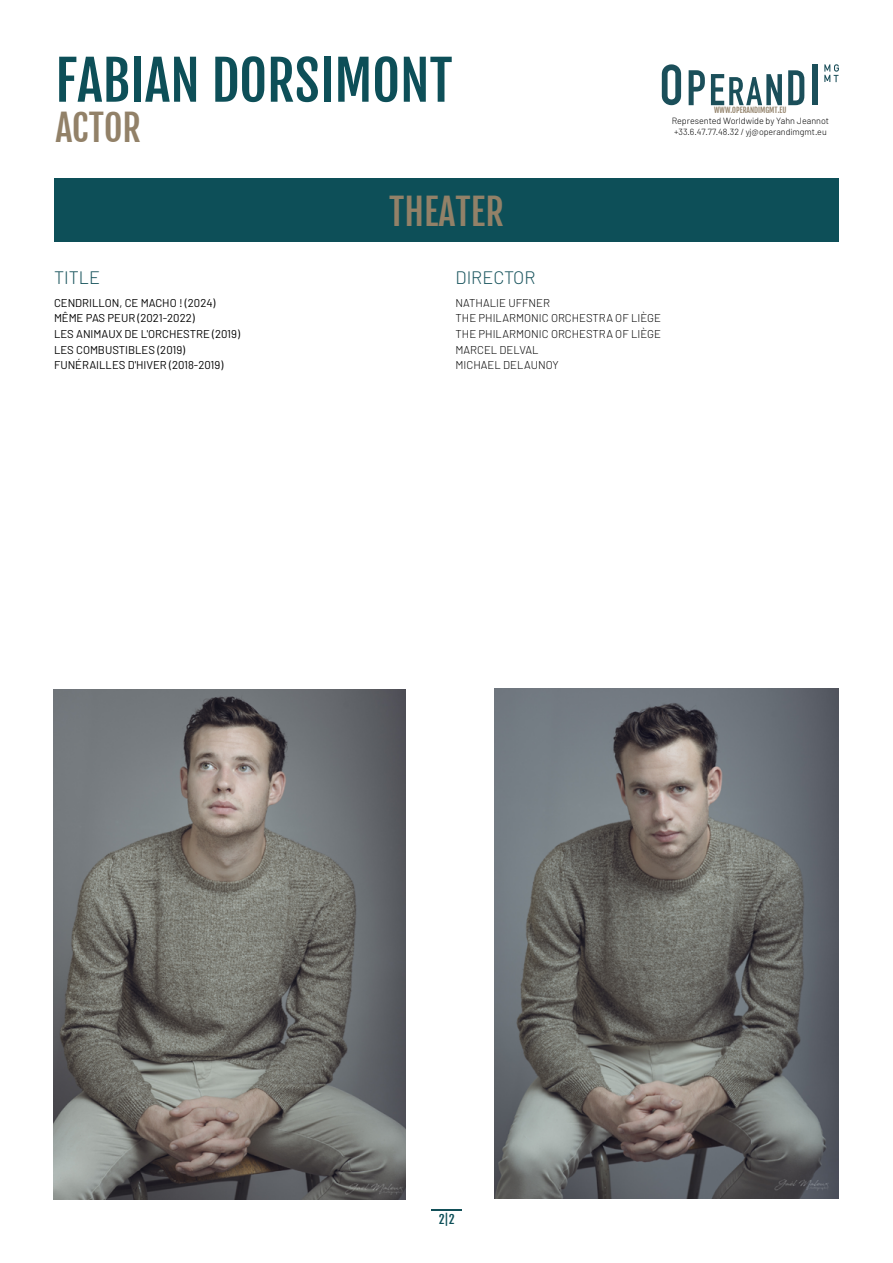
<style>
.page{position:relative;width:893px;height:1263px;background:#fff}
.page>*{position:absolute;margin:0;border:0;box-sizing:border-box;transform-origin:0 0}
.t1{font:54px "Fjalla One";color:#0d4f58}
.t2{font:36px "Fjalla One";color:#928168}
.t3{font:300 18px "Barlow";color:#16525b}
.t4{font:300 18px "Barlow";color:#124f58}
.t5{font:12px "Fjalla One";color:#0d4f58}
.t6{font:11.25px "Barlow";color:#000}
.t7{font:300 11.25px "Barlow";color:#000}
.t8{font:300 9px "Barlow";color:#000}
.t9{font:300 8.85px "Barlow";color:#000}
.t10{font:7.5px "Fjalla One";color:#928169}
</style>
<div class="page">
<hr style="left:431px;top:1209px;width:30px;height:1px;background:#124f58">
<svg style="left:662px;top:64px;width:19px;height:41px"></svg>
<svg style="left:689px;top:70px;width:16px;height:35px"></svg>
<svg style="left:711px;top:74px;width:71px;height:31px"></svg>
<svg style="left:788px;top:70px;width:16px;height:35px"></svg>
<div style="left:812px;top:64px;width:6px;height:41px;background:#1b4f5a"></div>
<svg style="left:824px;top:64px;width:15px;height:18px"></svg>
<div style="left:54px;top:179px;width:785px;height:63px;background:#0d4f58"></div>
<img style="left:495px;top:689px;width:344px;height:509px">
<img style="left:54px;top:690px;width:351px;height:509px">
<h1 class="t1" style="left:55px;top:47px;width:399px">FABIAN DORSIMONT</h1>
<h2 class="t2" style="left:55px;top:105px;width:87px">ACTOR</h2>
<p class="t10" style="left:714px;top:105px;width:74px">WWW.OPERANDIMGMT.EU</p>
<p class="t8" style="left:672px;top:115px;width:159px">Represented Worldwide by Yahn Jeannot</p>
<p class="t9" style="left:674px;top:126px;width:154px">+33.6.47.77.48.32 / yj@operandimgmt.eu</p>
<h2 class="t2" style="left:389px;top:190px;width:116px">THEATER</h2>
<h3 class="t4" style="left:54px;top:266px;width:48px">TITLE</h3>
<h3 class="t3" style="left:456px;top:266px;width:81px">DIRECTOR</h3>
<p class="t6" style="left:54px;top:296px;width:163px">CENDRILLON, CE MACHO ! (2024)</p>
<p class="t7" style="left:455px;top:296px;width:96px">NATHALIE UFFNER</p>
<p class="t6" style="left:54px;top:311px;width:142px">MÊME PAS PEUR (2021-2022)</p>
<p class="t7" style="left:455px;top:311px;width:207px">THE PHILARMONIC ORCHESTRA OF LIÈGE</p>
<p class="t6" style="left:54px;top:327px;width:187px">LES ANIMAUX DE L'ORCHESTRE (2019)</p>
<p class="t7" style="left:455px;top:327px;width:207px">THE PHILARMONIC ORCHESTRA OF LIÈGE</p>
<p class="t6" style="left:54px;top:342px;width:133px">LES COMBUSTIBLES (2019)</p>
<p class="t7" style="left:455px;top:342px;width:84px">MARCEL DELVAL</p>
<p class="t6" style="left:54px;top:358px;width:171px">FUNÉRAILLES D'HIVER (2018-2019)</p>
<p class="t7" style="left:455px;top:358px;width:105px">MICHAEL DELAUNOY</p>
<p class="t5" style="left:439px;top:1212px;width:17px">2|2</p>
</div>
